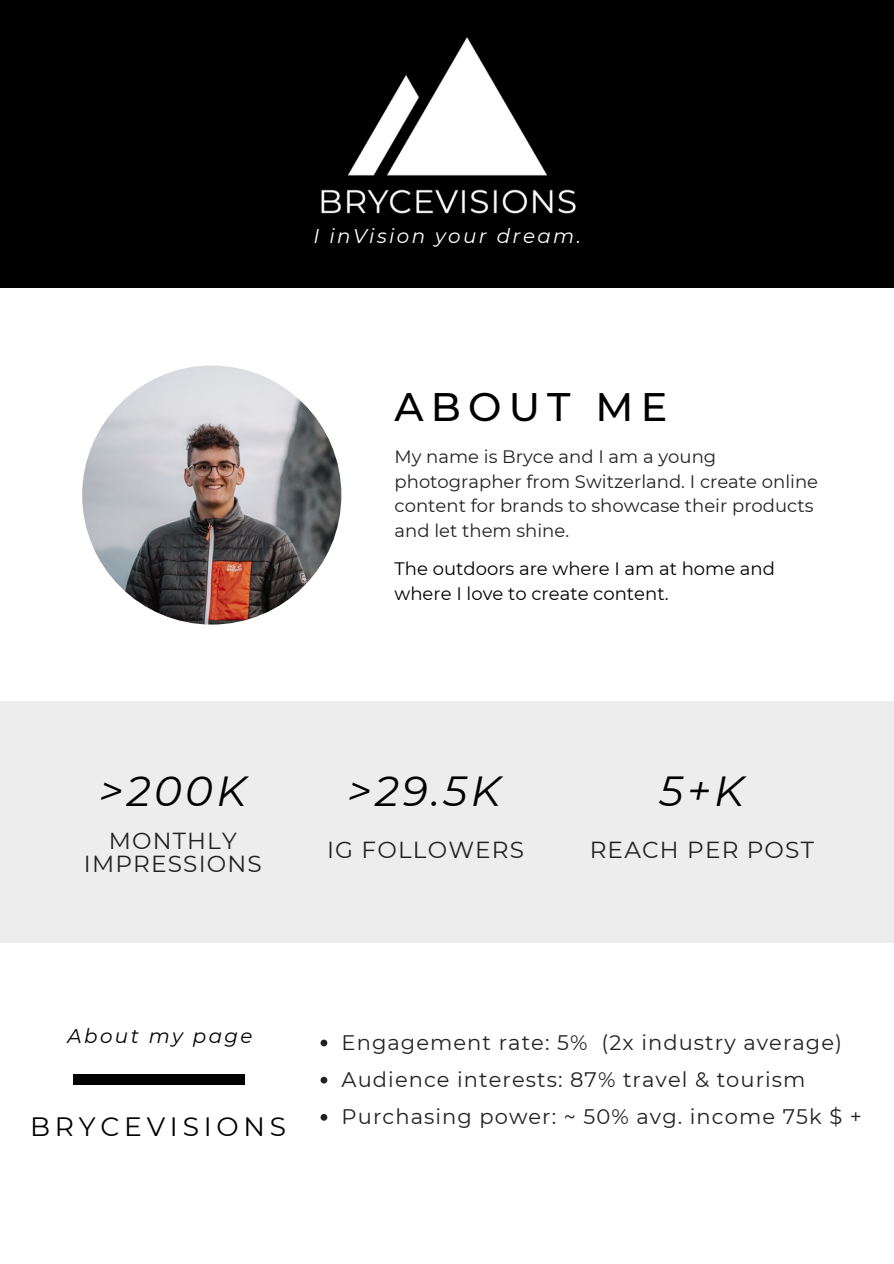
<style>
.page{position:relative;width:894px;height:1264px;background:#fff}
.page>*{position:absolute;margin:0;border:0;box-sizing:border-box;transform-origin:0 0}
.t1{font:italic 42px "Montserrat";letter-spacing:.08em;color:#000}
.t2{font:500 39.75px "Montserrat";letter-spacing:.18em;color:#000}
.t3{font:26.55px "Montserrat";letter-spacing:.18em;color:#000}
.t4{font:23.25px/22.5px "Montserrat";letter-spacing:.05em;color:#222;text-align:center}
.t5{font:21px "Montserrat";letter-spacing:.05em;color:#222}
.t6{font:italic 19.8px "Montserrat";letter-spacing:.12em;color:#fff}
.t7{font:italic 19.8px "Montserrat";letter-spacing:.12em;color:#000}
.t8{font:18px/24.8px "Montserrat";color:#222}
.t9{font:18px/24.8px "Montserrat";color:#000}
</style>
<div class="page">
<div style="left:0;top:0;width:893px;height:288px;background:#000"></div>
<div style="left:0;top:701px;width:893px;height:241px;background:#ededed"></div>
<img style="left:82px;top:365px;width:259px;height:259px;border-radius:50%">
<div style="left:74px;top:1074px;width:171px;height:10px;background:#000"></div>
<img style="left:321px;top:37px;width:255px;height:177px">
<svg style="left:320px;top:1039px;width:7px;height:7px"></svg>
<svg style="left:320px;top:1076px;width:7px;height:7px"></svg>
<svg style="left:320px;top:1114px;width:7px;height:6px"></svg>
<p class="t6" style="left:313px;top:224px;width:269px">I inVision your dream.</p>
<p class="t2" style="left:394px;top:382px;width:274px">ABOUT ME</p>
<p class="t8" style="left:394px;top:444px;width:425px">My name is Bryce and I am a young photographer from Switzerland. I create online content for brands to showcase their products and let them shine.</p>
<p class="t9" style="left:394px;top:556px;width:382px">The outdoors are where I am at home and where I love to create content.</p>
<p class="t1" style="left:99px;top:765px;width:149px">&gt;200K</p>
<p class="t1" style="left:347px;top:765px;width:155px">&gt;29.5K</p>
<p class="t1" style="left:659px;top:765px;width:86px">5+K</p>
<p class="t4" style="left:84px;top:829px;width:179px">MONTHLY<br>IMPRESSIONS</p>
<p class="t4" style="left:327px;top:838px;width:198px">IG FOLLOWERS</p>
<p class="t4" style="left:589px;top:838px;width:226px">REACH PER POST</p>
<p class="t7" style="left:68px;top:1023px;width:186px">About my page</p>
<p class="t3" style="left:30px;top:1110px;width:257px">BRYCEVISIONS</p>
<p class="t5" style="left:341px;top:1029px;width:501px">Engagement rate: 5% (2x industry average)</p>
<p class="t5" style="left:341px;top:1066px;width:465px">Audience interests: 87% travel &amp; tourism</p>
<p class="t5" style="left:341px;top:1103px;width:521px">Purchasing power: ~ 50% avg. income 75k $ +</p>
</div>
